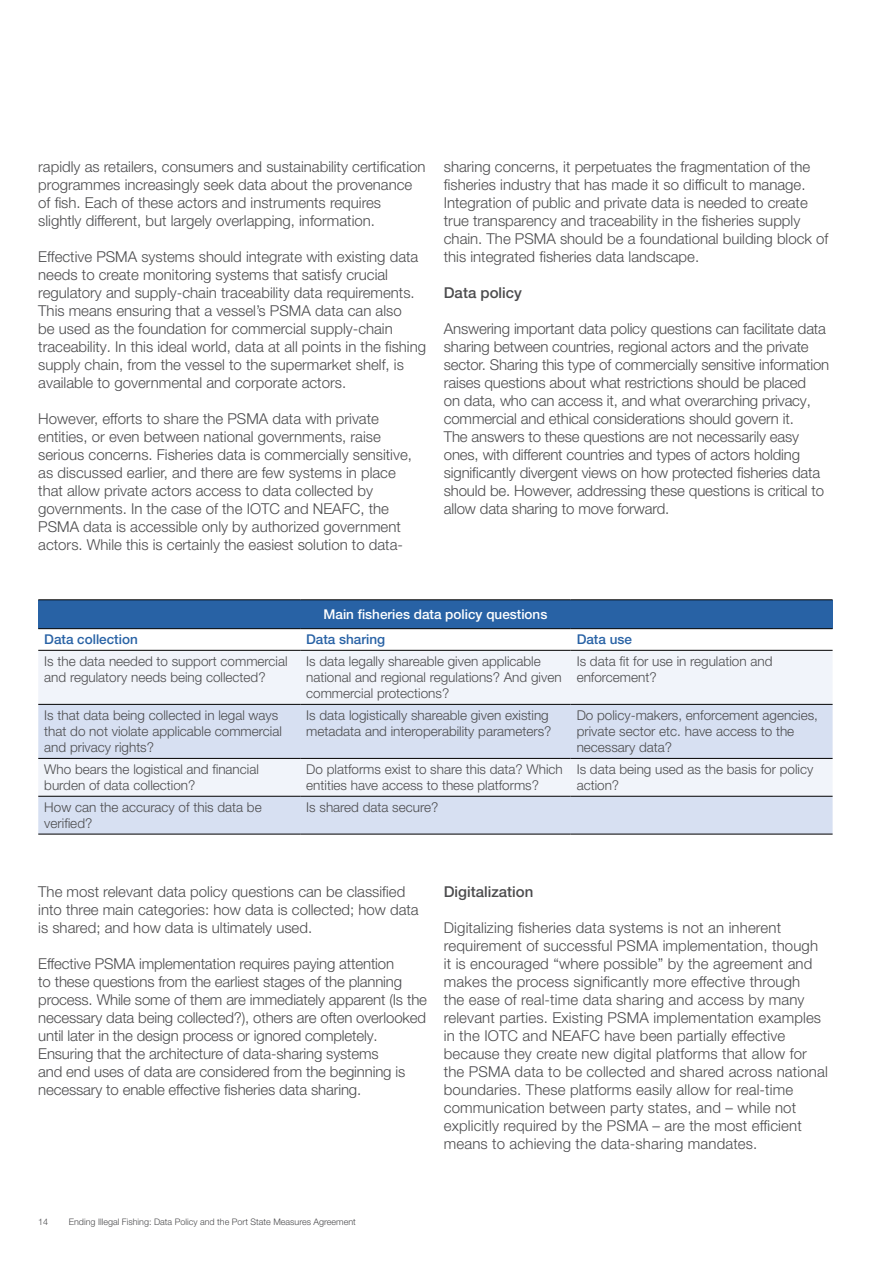
<style>
.page{position:relative;width:893px;height:1263px;background:#fff}
.page>*{position:absolute;margin:0;border:0;box-sizing:border-box;transform-origin:0 0}
.t1{font:300 15px/18px "Helvetica Neue LT Pro";color:#4c4c4e}
.t2{font:500 15px "Helvetica Neue LT Pro";color:#4c4c4e}
.t3{font:300 13.5px/16.2px "Helvetica Neue LT Pro";color:#4c4c4e}
.t4{font:500 13.5px "Helvetica Neue LT Pro";color:#fff}
.t5{font:500 13.5px "Helvetica Neue LT Pro";color:#2862a5}
.t6{font:300 9px "Helvetica Neue LT Pro";color:#4c4c4e}
</style>
<div class="page">
<div style="left:38px;top:600px;width:795px;height:29px;background:#2862a5"></div>
<svg style="left:38px;top:629px;width:795px;height:21px"></svg>
<div style="left:38px;top:651px;width:795px;height:53px;background:#f1f4fa"></div>
<svg style="left:38px;top:705px;width:795px;height:129px;fill:#d7e0f2"></svg>
<hr style="left:38px;top:599px;width:262px;height:1px;background:#000">
<hr style="left:300px;top:599px;width:271px;height:1px;background:#000">
<hr style="left:571px;top:599px;width:262px;height:1px;background:#000">
<hr style="left:38px;top:628px;width:262px;height:1px;background:#000">
<hr style="left:300px;top:628px;width:271px;height:1px;background:#000">
<hr style="left:571px;top:628px;width:262px;height:1px;background:#000">
<hr style="left:38px;top:650px;width:262px;height:1px;background:#000">
<hr style="left:300px;top:650px;width:271px;height:1px;background:#000">
<hr style="left:571px;top:650px;width:262px;height:1px;background:#000">
<hr style="left:38px;top:704px;width:262px;height:1px;background:#000">
<hr style="left:300px;top:704px;width:271px;height:1px;background:#000">
<hr style="left:571px;top:704px;width:262px;height:1px;background:#000">
<hr style="left:38px;top:758px;width:262px;height:1px;background:#000">
<hr style="left:300px;top:758px;width:271px;height:1px;background:#000">
<hr style="left:571px;top:758px;width:262px;height:1px;background:#000">
<hr style="left:38px;top:796px;width:262px;height:1px;background:#000">
<hr style="left:300px;top:796px;width:271px;height:1px;background:#000">
<hr style="left:571px;top:796px;width:262px;height:1px;background:#000">
<hr style="left:38px;top:834px;width:262px;height:1px;background:#000">
<hr style="left:300px;top:834px;width:271px;height:1px;background:#000">
<hr style="left:571px;top:834px;width:262px;height:1px;background:#000">
<p class="t1" style="left:38px;top:157px;width:389px">rapidly as retailers, consumers and sustainability certification programmes increasingly seek data about the provenance of fish. Each of these actors and instruments requires slightly different, but largely overlapping, information.</p>
<p class="t1" style="left:38px;top:247px;width:389px">Effective PSMA systems should integrate with existing data needs to create monitoring systems that satisfy crucial regulatory and supply-chain traceability data requirements.<br>This means ensuring that a vessel’s PSMA data can also<br>be used as the foundation for commercial supply-chain traceability. In this ideal world, data at all points in the fishing supply chain, from the vessel to the supermarket shelf, is available to governmental and corporate actors.</p>
<p class="t1" style="left:38px;top:409px;width:375px">However, efforts to share the PSMA data with private entities, or even between national governments, raise serious concerns. Fisheries data is commercially sensitive, as discussed earlier, and there are few systems in place that allow private actors access to data collected by governments. In the case of the IOTC and NEAFC, the PSMA data is accessible only by authorized government actors. While this is certainly the easiest solution to data-</p>
<p class="t1" style="left:444px;top:157px;width:386px">sharing concerns, it perpetuates the fragmentation of the fisheries industry that has made it so difficult to manage.<br>Integration of public and private data is needed to create true transparency and traceability in the fisheries supply chain. The PSMA should be a foundational building block of this integrated fisheries data landscape.</p>
<p class="t2" style="left:444px;top:283px;width:80px">Data policy</p>
<p class="t1" style="left:444px;top:319px;width:387px">Answering important data policy questions can facilitate data sharing between countries, regional actors and the private sector. Sharing this type of commercially sensitive information raises questions about what restrictions should be placed<br>on data, who can access it, and what overarching privacy, commercial and ethical considerations should govern it.<br>The answers to these questions are not necessarily easy ones, with different countries and types of actors holding significantly divergent views on how protected fisheries data should be. However, addressing these questions is critical to allow data sharing to move forward.</p>
<p class="t4" style="left:323px;top:606px;width:225px">Main fisheries data policy questions</p>
<p class="t5" style="left:44px;top:631px;width:95px">Data collection</p>
<p class="t5" style="left:306px;top:631px;width:81px">Data sharing</p>
<p class="t5" style="left:577px;top:631px;width:57px">Data use</p>
<p class="t3" style="left:44px;top:653px;width:245px">Is the data needed to support commercial and regulatory needs being collected?</p>
<p class="t3" style="left:306px;top:653px;width:257px">Is data legally shareable given applicable national and regional regulations? And given commercial protections?</p>
<p class="t3" style="left:577px;top:653px;width:197px">Is data fit for use in regulation and enforcement?</p>
<p class="t3" style="left:44px;top:707px;width:239px">Is that data being collected in legal ways that do not violate applicable commercial and privacy rights?</p>
<p class="t3" style="left:306px;top:707px;width:247px">Is data logistically shareable given existing metadata and interoperability parameters?</p>
<p class="t3" style="left:577px;top:707px;width:243px">Do policy-makers, enforcement agencies, private sector etc. have access to the necessary data?</p>
<p class="t3" style="left:44px;top:761px;width:216px">Who bears the logistical and financial burden of data collection?</p>
<p class="t3" style="left:306px;top:761px;width:258px">Do platforms exist to share this data? Which entities have access to these platforms?</p>
<p class="t3" style="left:577px;top:761px;width:238px">Is data being used as the basis for policy action?</p>
<p class="t3" style="left:44px;top:799px;width:219px">How can the accuracy of this data be verified?</p>
<p class="t3" style="left:306px;top:799px;width:134px">Is shared data secure?</p>
<p class="t1" style="left:38px;top:883px;width:382px">The most relevant data policy questions can be classified into three main categories: how data is collected; how data is shared; and how data is ultimately used.</p>
<p class="t1" style="left:38px;top:955px;width:390px">Effective PSMA implementation requires paying attention<br>to these questions from the earliest stages of the planning process. While some of them are immediately apparent (Is the necessary data being collected?), others are often overlooked until later in the design process or ignored completely.<br>Ensuring that the architecture of data-sharing systems<br>and end uses of data are considered from the beginning is necessary to enable effective fisheries data sharing.</p>
<p class="t2" style="left:444px;top:883px;width:91px">Digitalization</p>
<p class="t1" style="left:444px;top:919px;width:385px">Digitalizing fisheries data systems is not an inherent requirement of successful PSMA implementation, though it is encouraged “where possible” by the agreement and makes the process significantly more effective through<br>the ease of real-time data sharing and access by many relevant parties. Existing PSMA implementation examples in the IOTC and NEAFC have been partially effective because they create new digital platforms that allow for the PSMA data to be collected and shared across national boundaries. These platforms easily allow for real-time communication between party states, and – while not explicitly required by the PSMA – are the most efficient means to achieving the data-sharing mandates.</p>
<p class="t6" style="left:38px;top:1216px;width:12px">14</p>
<p class="t6" style="left:69px;top:1216px;width:289px">Ending Illegal Fishing: Data Policy and the Port State Measures Agreement</p>
</div>
